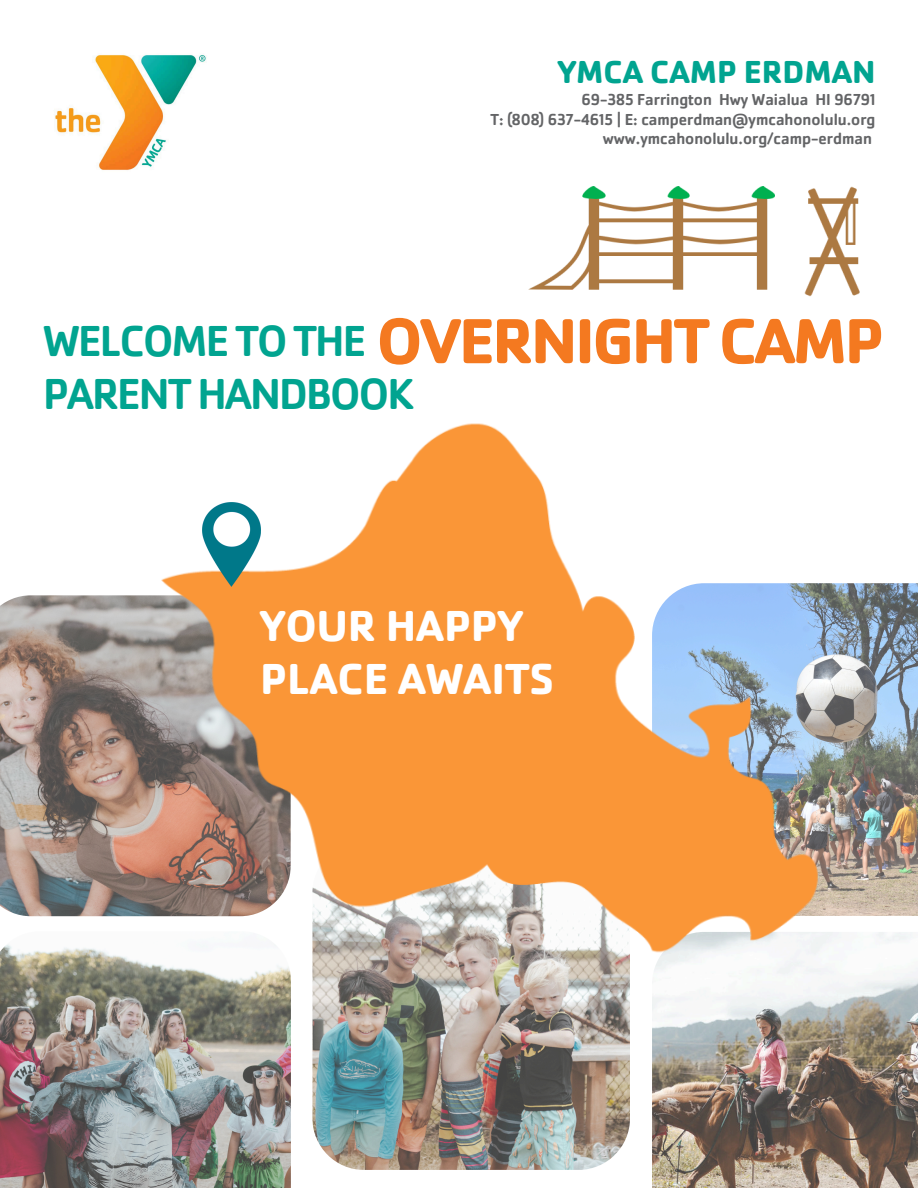
<style>
.page{position:relative;width:918px;height:1188px;background:#fff}
.page>*{position:absolute;margin:0;border:0;box-sizing:border-box;transform-origin:0 0}
.t1{font:700 66px "Cachet Pro";letter-spacing:-.04em;color:#f47920}
.t2{font:500 45px/52.8px "Cachet Pro";letter-spacing:-.04em;color:#01a490}
.t3{font:700 45px/52.8px "Cachet Pro";color:#fff}
.t4{font:700 33px "Cachet Pro";color:#01a490}
.t5{font:500 16.5px "Cachet Pro";color:#636466}
</style>
<div class="page">
<img style="left:882px;top:583px;width:36px;height:333px">
<img style="left:312px;top:1079px;width:318px;height:91px">
<svg style="left:0;top:595px;width:99px;height:322px;background:#9b8d87"></svg>
<img style="left:0;top:944px;width:291px;height:244px">
<img style="left:55px;top:55px;width:151px;height:115px">
<img style="left:528px;top:186px;width:247px;height:104px">
<img style="left:804px;top:186px;width:56px;height:110px">
<img style="left:652px;top:932px;width:266px;height:256px">
<img style="left:99px;top:296px;width:783px;height:783px">
<img style="left:203px;top:503px;width:57px;height:84px">
<p class="t4" style="left:558px;top:51px;width:319px">YMCA CAMP ERDMAN</p>
<p class="t5" style="left:581px;top:90px;width:296px">69-385 Farrington Hwy Waialua HI 96791</p>
<p class="t5" style="left:490px;top:109px;width:387px">T: (808) 637-4615 | E: camperdman@ymcahonolulu.org</p>
<p class="t5" style="left:603px;top:128px;width:271px">www.ymcahonolulu.org/camp-erdman</p>
<p class="t1" style="left:376px;top:299px;width:509px">OVERNIGHT CAMP</p>
<p class="t2" style="left:43px;top:315px;width:372px">WELCOME TO THE<br>PARENT HANDBOOK</p>
<h2 class="t3" style="left:260px;top:600px;width:296px">YOUR HAPPY<br>PLACE AWAITS</h2>
</div>
